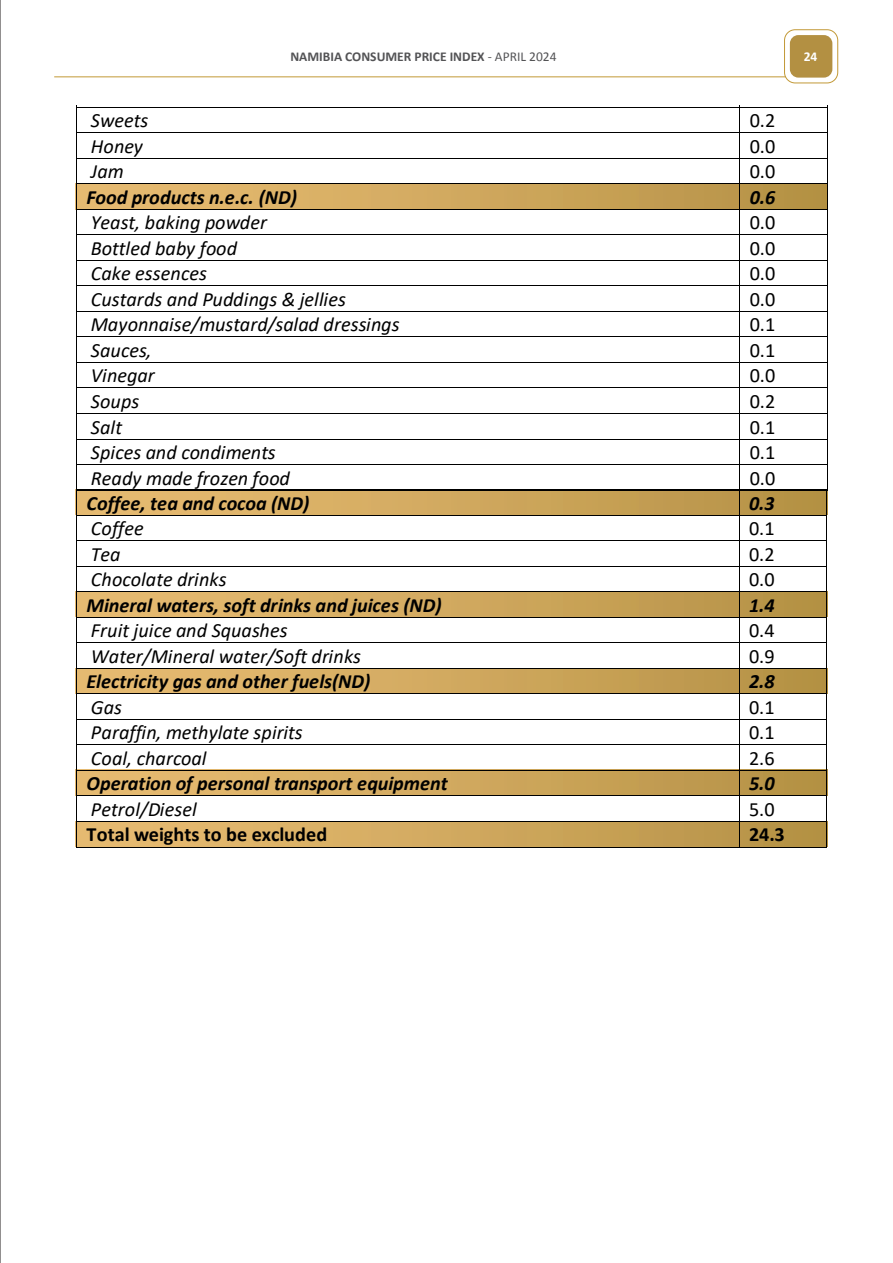
<style>
.page{position:relative;width:893px;height:1263px;background:#fff}
.page>*{position:absolute;margin:0;border:0;box-sizing:border-box;transform-origin:0 0}
.t1{font:italic 20.25px "Calibri";letter-spacing:.005em;color:#000}
.t2{font:italic 700 20.25px "Calibri";letter-spacing:-.005em;color:#000}
.t3{font:20.25px "Calibri";color:#000}
.t4{font:700 20.25px "Calibri";color:#000}
.t5{font:700 13.5px "Calibri";color:#535355}
.t6{font:700 13.5px "Calibri";color:#fff}
.s1{font-weight:400}
</style>
<div class="page">
<hr style="left:54px;top:76px;width:750px;height:1px;background:#c29937">
<div style="left:784px;top:30px;width:54px;height:53px;background:#fff;border-radius:11px"></div>
<div style="left:784px;top:29px;width:54px;height:54px;border:1px solid #c29937;border-radius:11px"></div>
<div style="left:790px;top:35px;width:42px;height:43px;background:#b39042;border-radius:9px"></div>
<hr style="left:0;top:0;width:1px;height:1263px;background:#231f20">
<div style="left:76px;top:184px;width:752px;height:25px;background:linear-gradient(to right,#eabe75,#b59246)"></div>
<div style="left:76px;top:489px;width:752px;height:25px;background:linear-gradient(to right,#eabe75,#b59246)"></div>
<div style="left:76px;top:591px;width:752px;height:26px;background:linear-gradient(to right,#eabe75,#b59246)"></div>
<div style="left:76px;top:668px;width:752px;height:26px;background:linear-gradient(to right,#eabe75,#b59246)"></div>
<div style="left:76px;top:769px;width:752px;height:26px;background:linear-gradient(to right,#eabe75,#b59246)"></div>
<div style="left:76px;top:821px;width:752px;height:26px;background:linear-gradient(to right,#eabe75,#b59246)"></div>
<hr style="left:77px;top:107px;width:662px;height:1px;background:#000">
<hr style="left:740px;top:107px;width:87px;height:1px;background:#000">
<hr style="left:77px;top:132px;width:662px;height:1px;background:#000">
<hr style="left:740px;top:132px;width:87px;height:1px;background:#000">
<hr style="left:77px;top:158px;width:662px;height:1px;background:#000">
<hr style="left:740px;top:158px;width:87px;height:1px;background:#000">
<hr style="left:77px;top:183px;width:662px;height:1px;background:#000">
<hr style="left:740px;top:183px;width:87px;height:1px;background:#000">
<hr style="left:77px;top:209px;width:662px;height:1px;background:#000">
<hr style="left:740px;top:209px;width:87px;height:1px;background:#000">
<hr style="left:77px;top:234px;width:662px;height:1px;background:#000">
<hr style="left:740px;top:234px;width:87px;height:1px;background:#000">
<hr style="left:77px;top:260px;width:662px;height:1px;background:#000">
<hr style="left:740px;top:260px;width:87px;height:1px;background:#000">
<hr style="left:77px;top:285px;width:662px;height:1px;background:#000">
<hr style="left:740px;top:285px;width:87px;height:1px;background:#000">
<hr style="left:77px;top:311px;width:662px;height:1px;background:#000">
<hr style="left:740px;top:311px;width:87px;height:1px;background:#000">
<hr style="left:77px;top:336px;width:662px;height:1px;background:#000">
<hr style="left:740px;top:336px;width:87px;height:1px;background:#000">
<hr style="left:77px;top:362px;width:662px;height:1px;background:#000">
<hr style="left:740px;top:362px;width:87px;height:1px;background:#000">
<hr style="left:77px;top:387px;width:662px;height:1px;background:#000">
<hr style="left:740px;top:387px;width:87px;height:1px;background:#000">
<hr style="left:77px;top:413px;width:662px;height:1px;background:#000">
<hr style="left:740px;top:413px;width:87px;height:1px;background:#000">
<hr style="left:77px;top:439px;width:662px;height:1px;background:#000">
<hr style="left:740px;top:439px;width:87px;height:1px;background:#000">
<hr style="left:77px;top:464px;width:662px;height:1px;background:#000">
<hr style="left:740px;top:464px;width:87px;height:1px;background:#000">
<hr style="left:77px;top:490px;width:662px;height:1px;background:#000">
<hr style="left:740px;top:490px;width:87px;height:1px;background:#000">
<hr style="left:77px;top:489px;width:662px;height:1px;background:#000">
<hr style="left:739px;top:489px;width:87px;height:1px;background:#000">
<hr style="left:77px;top:515px;width:662px;height:1px;background:#000">
<hr style="left:739px;top:515px;width:87px;height:1px;background:#000">
<hr style="left:77px;top:540px;width:662px;height:1px;background:#000">
<hr style="left:739px;top:540px;width:87px;height:1px;background:#000">
<hr style="left:77px;top:566px;width:662px;height:1px;background:#000">
<hr style="left:739px;top:566px;width:87px;height:1px;background:#000">
<hr style="left:77px;top:591px;width:662px;height:1px;background:#000">
<hr style="left:739px;top:591px;width:87px;height:1px;background:#000">
<hr style="left:77px;top:617px;width:662px;height:1px;background:#000">
<hr style="left:739px;top:617px;width:87px;height:1px;background:#000">
<hr style="left:77px;top:642px;width:662px;height:1px;background:#000">
<hr style="left:739px;top:642px;width:87px;height:1px;background:#000">
<hr style="left:77px;top:668px;width:662px;height:1px;background:#000">
<hr style="left:739px;top:668px;width:87px;height:1px;background:#000">
<hr style="left:77px;top:693px;width:662px;height:1px;background:#000">
<hr style="left:739px;top:693px;width:87px;height:1px;background:#000">
<hr style="left:77px;top:719px;width:662px;height:1px;background:#000">
<hr style="left:739px;top:719px;width:87px;height:1px;background:#000">
<hr style="left:77px;top:744px;width:662px;height:1px;background:#000">
<hr style="left:739px;top:744px;width:87px;height:1px;background:#000">
<hr style="left:77px;top:770px;width:662px;height:1px;background:#000">
<hr style="left:739px;top:770px;width:87px;height:1px;background:#000">
<hr style="left:77px;top:795px;width:662px;height:1px;background:#000">
<hr style="left:739px;top:795px;width:87px;height:1px;background:#000">
<hr style="left:77px;top:821px;width:662px;height:1px;background:#000">
<hr style="left:739px;top:821px;width:87px;height:1px;background:#000">
<svg style="left:76px;top:105px;width:1px;height:743px"></svg>
<hr style="left:77px;top:847px;width:662px;height:1px;background:#000">
<svg style="left:739px;top:105px;width:1px;height:742px"></svg>
<hr style="left:739px;top:847px;width:87px;height:1px;background:#000">
<svg style="left:826px;top:105px;width:2px;height:743px"></svg>
<p class="t5" style="left:290px;top:47px;width:268px">NAMIBIA CONSUMER PRICE INDEX <span class="s1">- APRIL 2024</span></p>
<p class="t6" style="left:804px;top:47px;width:15px">24</p>
<p class="t1" style="left:91px;top:106px;width:59px">Sweets</p>
<p class="t3" style="left:750px;top:106px;width:27px">0.2</p>
<p class="t1" style="left:91px;top:132px;width:54px">Honey</p>
<p class="t3" style="left:750px;top:132px;width:27px">0.0</p>
<p class="t1" style="left:91px;top:157px;width:35px">Jam</p>
<p class="t3" style="left:750px;top:157px;width:27px">0.0</p>
<p class="t2" style="left:86px;top:182px;width:212px">Food products n.e.c. (ND)</p>
<p class="t2" style="left:750px;top:182px;width:27px">0.6</p>
<p class="t1" style="left:91px;top:208px;width:178px">Yeast, baking powder</p>
<p class="t3" style="left:750px;top:208px;width:27px">0.0</p>
<p class="t1" style="left:91px;top:234px;width:148px">Bottled baby food</p>
<p class="t3" style="left:750px;top:234px;width:27px">0.0</p>
<p class="t1" style="left:91px;top:259px;width:118px">Cake essences</p>
<p class="t3" style="left:750px;top:259px;width:27px">0.0</p>
<p class="t1" style="left:91px;top:285px;width:257px">Custards and Puddings &amp; jellies</p>
<p class="t3" style="left:750px;top:285px;width:27px">0.0</p>
<p class="t1" style="left:91px;top:310px;width:310px">Mayonnaise/mustard/salad dressings</p>
<p class="t3" style="left:750px;top:310px;width:27px">0.1</p>
<p class="t1" style="left:91px;top:336px;width:62px">Sauces,</p>
<p class="t3" style="left:750px;top:336px;width:27px">0.1</p>
<p class="t1" style="left:91px;top:361px;width:66px">Vinegar</p>
<p class="t3" style="left:750px;top:361px;width:27px">0.0</p>
<p class="t1" style="left:91px;top:387px;width:50px">Soups</p>
<p class="t3" style="left:750px;top:387px;width:27px">0.2</p>
<p class="t1" style="left:91px;top:413px;width:33px">Salt</p>
<p class="t3" style="left:750px;top:413px;width:27px">0.1</p>
<p class="t1" style="left:91px;top:438px;width:187px">Spices and condiments</p>
<p class="t3" style="left:750px;top:438px;width:27px">0.1</p>
<p class="t1" style="left:91px;top:464px;width:201px">Ready made frozen food</p>
<p class="t3" style="left:750px;top:464px;width:27px">0.0</p>
<p class="t2" style="left:87px;top:489px;width:224px">Coffee, tea and cocoa (ND)</p>
<p class="t2" style="left:749px;top:489px;width:27px">0.3</p>
<p class="t1" style="left:91px;top:514px;width:54px">Coffee</p>
<p class="t3" style="left:749px;top:514px;width:27px">0.1</p>
<p class="t1" style="left:91px;top:540px;width:31px">Tea</p>
<p class="t3" style="left:749px;top:540px;width:27px">0.2</p>
<p class="t1" style="left:91px;top:565px;width:137px">Chocolate drinks</p>
<p class="t3" style="left:749px;top:565px;width:27px">0.0</p>
<p class="t2" style="left:87px;top:591px;width:357px">Mineral waters, soft drinks and juices (ND)</p>
<p class="t2" style="left:749px;top:591px;width:27px">1.4</p>
<p class="t1" style="left:91px;top:616px;width:198px">Fruit juice and Squashes</p>
<p class="t3" style="left:749px;top:616px;width:27px">0.4</p>
<p class="t1" style="left:91px;top:642px;width:272px">Water/Mineral water/Soft drinks</p>
<p class="t3" style="left:749px;top:642px;width:27px">0.9</p>
<p class="t2" style="left:87px;top:667px;width:285px">Electricity gas and other fuels(ND)</p>
<p class="t2" style="left:749px;top:667px;width:27px">2.8</p>
<p class="t1" style="left:91px;top:693px;width:33px">Gas</p>
<p class="t3" style="left:749px;top:693px;width:27px">0.1</p>
<p class="t1" style="left:91px;top:718px;width:213px">Paraffin, methylate spirits</p>
<p class="t3" style="left:749px;top:718px;width:27px">0.1</p>
<p class="t1" style="left:91px;top:744px;width:117px">Coal, charcoal</p>
<p class="t3" style="left:749px;top:744px;width:27px">2.6</p>
<p class="t2" style="left:87px;top:769px;width:363px">Operation of personal transport equipment</p>
<p class="t2" style="left:749px;top:769px;width:27px">5.0</p>
<p class="t1" style="left:91px;top:795px;width:107px">Petrol/Diesel</p>
<p class="t3" style="left:749px;top:795px;width:27px">5.0</p>
<p class="t4" style="left:87px;top:820px;width:242px">Total weights to be excluded</p>
<p class="t4" style="left:749px;top:820px;width:37px">24.3</p>
</div>
